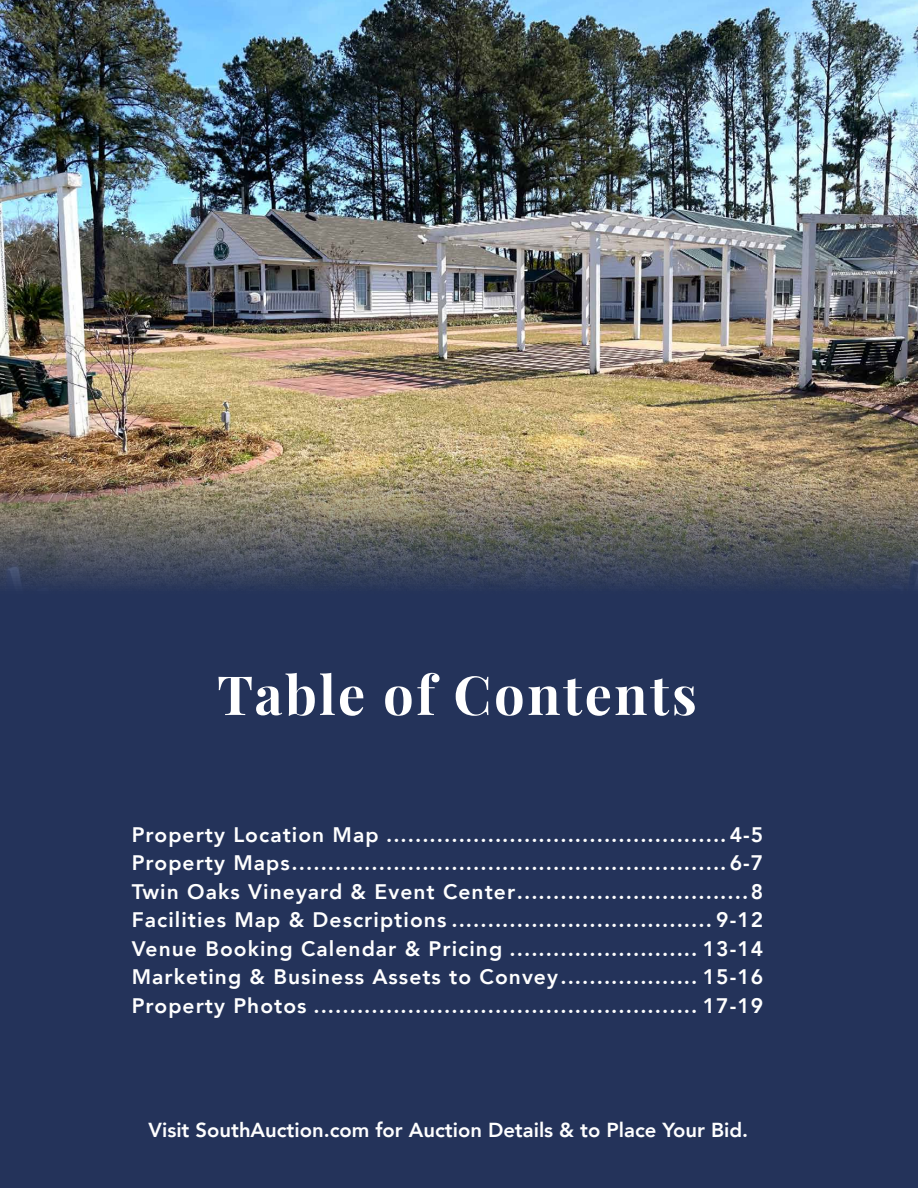
<style>
.page{position:relative;width:918px;height:1188px;background:#fff}
.page>*{position:absolute;margin:0;border:0;box-sizing:border-box;transform-origin:0 0}
.t1{font:700 54px "Playfair Display";letter-spacing:.05em;color:#fff}
.t2{font:800 21px/28.5px "Avenir";letter-spacing:.05em;color:#fff;text-align:justify}
.t3{font:800 20.25px "Avenir";color:#fff}
</style>
<div class="page">
<div style="left:0;top:284px;width:918px;height:904px;background:#24335a"></div>
<img style="left:0;top:0;width:918px;height:589px">
<h1 class="t1" style="left:217px;top:652px;width:481px">Table of Contents</h1>
<p class="t2" style="left:132px;top:820px;width:633px">Property Location Map ...............................................4-5<br>Property Maps............................................................6-7<br>Twin Oaks Vineyard &amp; Event Center................................8<br>Facilities Map &amp; Descriptions .................................... 9-12<br>Venue Booking Calendar &amp; Pricing .......................... 13-14<br>Marketing &amp; Business Assets to Convey................... 15-16<br>Property Photos ..................................................... 17-19</p>
<p class="t3" style="left:157px;top:1113px;width:601px">Visit SouthAuction.com for Auction Details &amp; to Place Your Bid.</p>
<p class="t3" style="left:148px;top:1114px;width:601px">Visit SouthAuction.com for Auction Details &amp; to Place Your Bid.</p>
</div>
